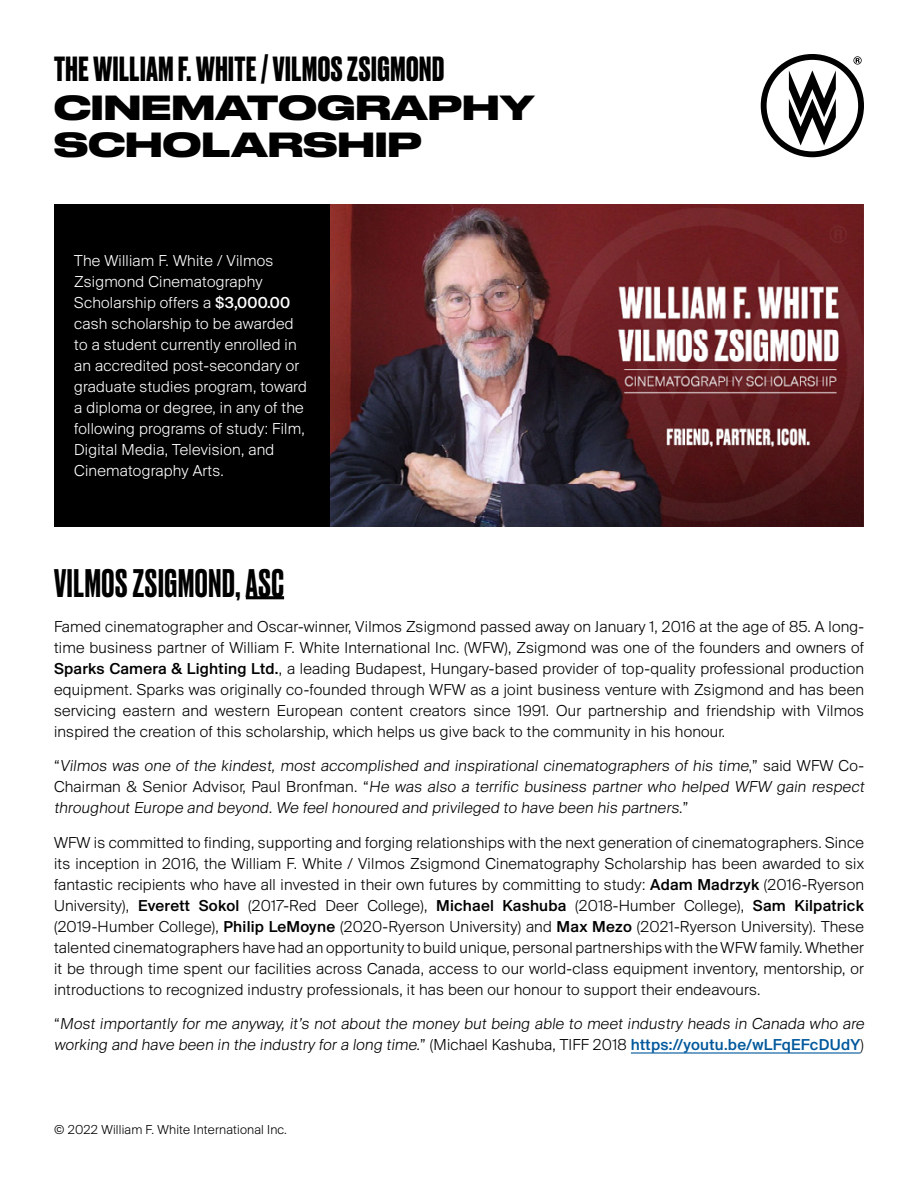
<style>
.page{position:relative;width:918px;height:1188px;background:#fff}
.page>*{position:absolute;margin:0;border:0;box-sizing:border-box;transform-origin:0 0}
.t1{font:500 37.5px "Druk";letter-spacing:.02em;color:#000}
.t2{font:700 32.85px "Druk";letter-spacing:.02em;color:#000}
.t3{font:700 32.85px/36.9px "Druk Wide";letter-spacing:.015em;color:#000}
.t4{font:300 16.5px/21px "Suisse BP Intl";letter-spacing:.015em;color:#000;text-align:justify}
.t5{font:300 16.5px/21px "Suisse BP Intl";letter-spacing:.015em;color:#fff}
.t6{font:300 13.5px "Suisse BP Intl";letter-spacing:.015em;color:#000}
.s1{font-weight:500}
.s2{font-weight:500;color:#00589c}
</style>
<div class="page">
<svg style="left:761px;top:54px;width:103px;height:103px"></svg>
<hr style="left:246px;top:596px;width:38px;height:3px;background:#000">
<hr style="left:631px;top:1052px;width:230px;height:2px;background:#00589c">
<div style="left:54px;top:204px;width:276px;height:322px;background:#000"></div>
<img style="left:330px;top:204px;width:534px;height:322px">
<h2 class="t2" style="left:54px;top:46px;width:392px">THE WILLIAM F. WHITE / VILMOS ZSIGMOND</h2>
<h2 class="t3" style="left:54px;top:87px;width:482px">CINEMATOGRAPHY<br>SCHOLARSHIP</h2>
<p class="t5" style="left:74px;top:250px;width:234px">The William F. White / Vilmos<br>Zsigmond Cinematography<br>Scholarship offers a <span class="s1">$3,000.00 </span>cash scholarship to be awarded to a student currently enrolled in an accredited post-secondary or graduate studies program, toward a diploma or degree, in any of the following programs of study: Film,<br>Digital Media, Television, and<br>Cinematography Arts.</p>
<h1 class="t1" style="left:54px;top:557px;width:232px">VILMOS ZSIGMOND, ASC</h1>
<p class="t4" style="left:54px;top:615px;width:812px">Famed cinematographer and Oscar-winner, Vilmos Zsigmond passed away on January 1, 2016 at the age of 85. A long&shy;time business partner of William F. White International Inc. (WFW), Zsigmond was one of the founders and owners of <span class="s1">Sparks Camera &amp; Lighting Ltd.</span>, a leading Budapest, Hungary-based provider of top-quality professional production equipment. Sparks was originally co-founded through WFW as a joint business venture with Zsigmond and has been servicing eastern and western European content creators since 1991. Our partnership and friendship with Vilmos inspired the creation of this scholarship, which helps us give back to the community in his honour.</p>
<p class="t4" style="left:54px;top:755px;width:814px;text-align:left">“ Vilmos was one of the kindest, most accomplished and inspirational cinematographers of his time, ” s a i d W FW C o -<br>C h a i r m a n &amp; S e n i o r Ad v i s o r, Pa u l B ro n f m a n . “ He was also a terrific business partner who helped WFW gain respect throughout Europe and beyond. We feel honoured and privileged to have been his partners. ”</p>
<p class="t4" style="left:54px;top:831px;width:812px">WFW is committed to finding, supporting and forging relationships with the next generation of cinematographers. Since its inception in 2016, the William F. White / Vilmos Zsigmond Cinematography Scholarship has been awarded to six fantastic recipients who have all invested in their own futures by committing to study: <span class="s1">Adam Madrzyk</span> (2016-Ryerson University), <span class="s1">Everett Sokol</span> (2017-Red Deer College), <span class="s1">Michael Kashuba</span> (2018-Humber College), <span class="s1">Sam Kilpatrick </span>(2019-Humber College), <span class="s1">Philip LeMoyne</span> (2020-Ryerson University) and <span class="s1">Max Mezo</span> (2021-Ryerson University). These talented cinematographers have had an opportunity to build unique, personal partnerships with the WFW family. Whether it be through time spent our facilities across Canada, access to our world-class equipment inventory, mentorship, or introductions to recognized industry professionals, it has been our honour to support their endeavours.</p>
<p class="t4" style="left:54px;top:1013px;width:814px">“ Most importantly for me anyway, it’s not about the money but being able to meet industry heads in Canada who are working and have been in the industry for a long time.” (Michael Kashuba, TIFF 2018 <span class="s2">https://youtu.be/wLFqEFcDUdY</span>)</p>
<p class="t6" style="left:54px;top:1122px;width:234px">© 2022 William F. White International Inc.</p>
</div>
